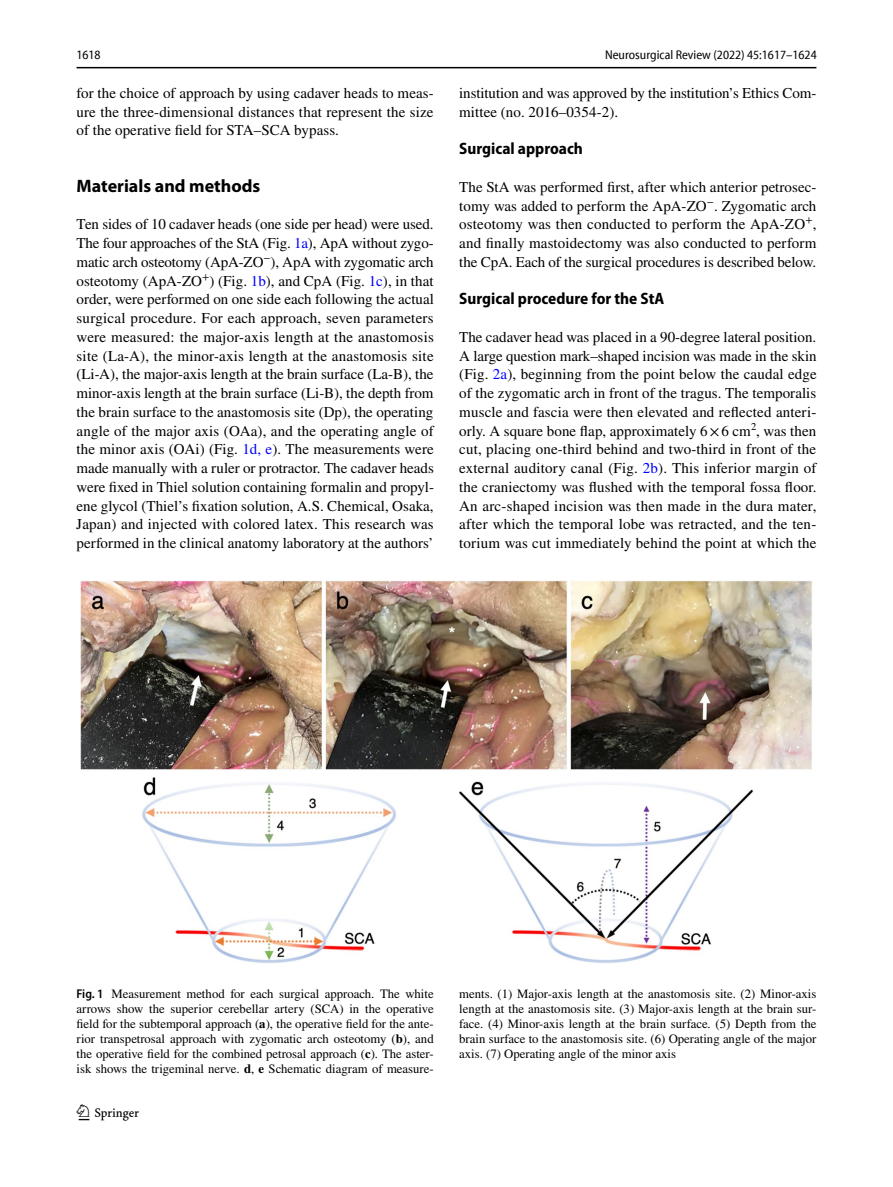
<style>
.page{position:relative;width:893px;height:1187px;background:#fff}
.page>*{position:absolute;margin:0;border:0;box-sizing:border-box;transform-origin:0 0}
.t1{font:22.5px "Springnew Regular 2";color:#000}
.t2{font:700 18px "Myriad Pro";color:#000}
.t3{font:700 semi-condensed 16.5px "Myriad Pro";color:#000}
.t4{font:15px/18.8px "STIX";color:#000;text-align:justify}
.t5{font:12.75px/15px "STIX";color:#000;text-align:justify}
.t6{font:semi-condensed 12.75px "Myriad Pro Unic";color:#000}
.s1{color:#00f}
.s2{font-family:"Myriad Pro";font-weight:600;font-stretch:semi-condensed}
.s3{font-weight:700}
</style>
<div class="page">
<hr style="left:77px;top:67px;width:739px;height:1px;background:#000">
<img style="left:81px;top:580px;width:731px;height:383px">
<p class="t6" style="left:76px;top:50px;width:26px">1618</p>
<p class="t6" style="left:605px;top:50px;width:213px">Neurosurgical Review (2022) 45:1617–1624</p>
<p class="t4" style="left:77px;top:84px;width:359px">for the choice of approach by using cadaver heads to meas&shy;ure the three-dimensional distances that represent the size of the operative field for STA–SCA bypass.</p>
<p class="t2" style="left:77px;top:174px;width:185px">Materials and methods</p>
<p class="t4" style="left:77px;top:216px;width:359px">Ten sides of 10 cadaver heads (one side per head) were used.<br>The four approaches of the StA (Fig. <span class="s1">1a</span>), ApA without zygo&shy;matic arch osteotomy (ApA-ZO<sup>−</sup>), ApA with zygomatic arch osteotomy (ApA-ZO<sup>+</sup>) (Fig. <span class="s1">1b</span>), and CpA (Fig. <span class="s1">1c</span>), in that order, were performed on one side each following the actual surgical procedure. For each approach, seven parameters were measured: the major-axis length at the anastomosis site (La-A), the minor-axis length at the anastomosis site (Li-A), the major-axis length at the brain surface (La-B), the minor-axis length at the brain surface (Li-B), the depth from the brain surface to the anastomosis site (Dp), the operating angle of the major axis (OAa), and the operating angle of the minor axis (OAi) (Fig. <span class="s1">1d, e</span>). The measurements were made manually with a ruler or protractor. The cadaver heads were fixed in Thiel solution containing formalin and propyl&shy;ene glycol (Thiel’s fixation solution, A.S. Chemical, Osaka, Japan) and injected with colored latex. This research was performed in the clinical anatomy laboratory at the authors’</p>
<p class="t4" style="left:459px;top:84px;width:359px">institution and was approved by the institution’s Ethics Com&shy;mittee (no. 2016–0354-2).</p>
<p class="t3" style="left:459px;top:139px;width:125px">Surgical approach</p>
<p class="t4" style="left:459px;top:178px;width:359px">The StA was performed first, after which anterior petrosec&shy;tomy was added to perform the ApA-ZO<sup>−</sup>. Zygomatic arch osteotomy was then conducted to perform the ApA-ZO<sup>+</sup>, and finally mastoidectomy was also conducted to perform the CpA. Each of the surgical procedures is described below.</p>
<p class="t3" style="left:459px;top:289px;width:207px">Surgical procedure for the StA</p>
<p class="t4" style="left:459px;top:328px;width:359px">The cadaver head was placed in a 90-degree lateral position.<br>A large question mark–shaped incision was made in the skin (Fig. <span class="s1">2a</span>), beginning from the point below the caudal edge of the zygomatic arch in front of the tragus. The temporalis muscle and fascia were then elevated and reflected anteri&shy;orly. A square bone flap, approximately 6×6 cm<sup>2</sup>, was then cut, placing one-third behind and two-third in front of the external auditory canal (Fig. <span class="s1">2b</span>). This inferior margin of the craniectomy was flushed with the temporal fossa floor.<br>An arc-shaped incision was then made in the dura mater, after which the temporal lobe was retracted, and the ten&shy;torium was cut immediately behind the point at which the</p>
<p class="t5" style="left:77px;top:987px;width:359px"><span class="s2">Fig. 1</span> Measurement method for each surgical approach. The white arrows show the superior cerebellar artery (SCA) in the operative field for the subtemporal approach (<span class="s3">a</span>), the operative field for the ante&shy;rior transpetrosal approach with zygomatic arch osteotomy (<span class="s3">b</span>), and the operative field for the combined petrosal approach (<span class="s3">c</span>). The aster&shy;isk shows the trigeminal nerve. <span class="s3">d</span>, <span class="s3">e</span> Schematic diagram of measure-</p>
<p class="t5" style="left:459px;top:987px;width:359px">ments. (1) Major-axis length at the anastomosis site. (2) Minor-axis length at the anastomosis site. (3) Major-axis length at the brain sur&shy;face. (4) Minor-axis length at the brain surface. (5) Depth from the brain surface to the anastomosis site. (6) Operating angle of the major axis. (7) Operating angle of the minor axis</p>
<h1 class="t1" style="left:79px;top:1104px;width:62px">1 3</h1>
</div>
